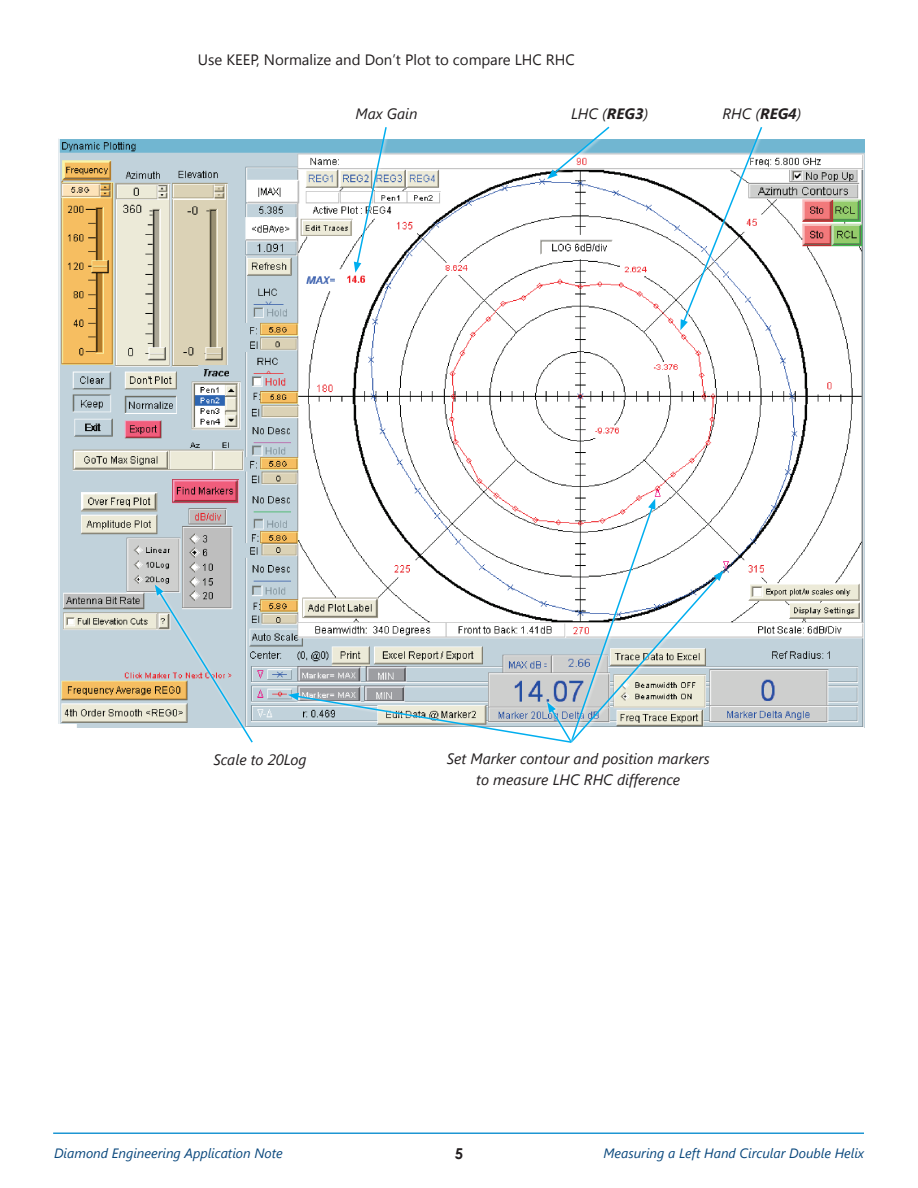
<style>
.page{position:relative;width:918px;height:1188px;background:#fff}
.page>*{position:absolute;margin:0;border:0;box-sizing:border-box;transform-origin:0 0}
.t1{font:italic 15px/21px "Segoe UI";color:#231f20;text-align:center}
.t2{font:15px "Segoe UI";color:#231f20}
.t3{font:700 15px "Century Gothic";color:#231f20}
.t4{font:italic 13.5px "Segoe UI";color:#0a487d}
.s1{font-weight:700}
</style>
<div class="page">
<hr style="left:53px;top:1132px;width:811px;height:2px;background:#1e96d3">
<img style="left:59px;top:139px;width:805px;height:589px">
<div style="left:545px;top:125px;width:68px;height:58px;background:#fff;opacity:.75"></div>
<svg style="left:547px;top:125px;width:64px;height:54px"></svg>
<div style="left:352px;top:126px;width:39px;height:151px;background:#fff;opacity:.75"></div>
<svg style="left:354px;top:126px;width:34px;height:147px"></svg>
<div style="left:678px;top:125px;width:88px;height:209px;background:#fff;opacity:.75"></div>
<svg style="left:680px;top:125px;width:84px;height:205px"></svg>
<div style="left:153px;top:583px;width:103px;height:163px;background:#fff;opacity:.75"></div>
<svg style="left:155px;top:585px;width:99px;height:159px;background:#c3ced2"></svg>
<div style="left:569px;top:569px;width:158px;height:177px;background:#fff;opacity:.75"></div>
<div style="left:546px;top:700px;width:30px;height:47px;background:#fff"></div>
<div style="left:286px;top:691px;width:289px;height:55px;background:#fff"></div>
<svg style="left:288px;top:499px;width:436px;height:245px"></svg>
<p class="t2" style="left:198px;top:49px;width:378px">Use KEEP, Normalize and Don’t Plot to compare LHC RHC</p>
<p class="t1" style="left:355px;top:102px;width:64px">Max Gain</p>
<p class="t1" style="left:571px;top:102px;width:79px">LHC (<span class="s1">REG3</span>)</p>
<p class="t1" style="left:723px;top:102px;width:81px">RHC (<span class="s1">REG4</span>)</p>
<p class="t1" style="left:213px;top:749px;width:95px">Scale to 20Log</p>
<p class="t1" style="left:447px;top:747px;width:264px">Set Marker contour and position markers to measure LHC RHC difference</p>
<p class="t4" style="left:54px;top:1144px;width:230px">Diamond Engineering Application Note</p>
<p class="t3" style="left:455px;top:1142px;width:10px">5</p>
<p class="t4" style="left:603px;top:1144px;width:262px">Measuring a Left Hand Circular Double Helix</p>
</div>
